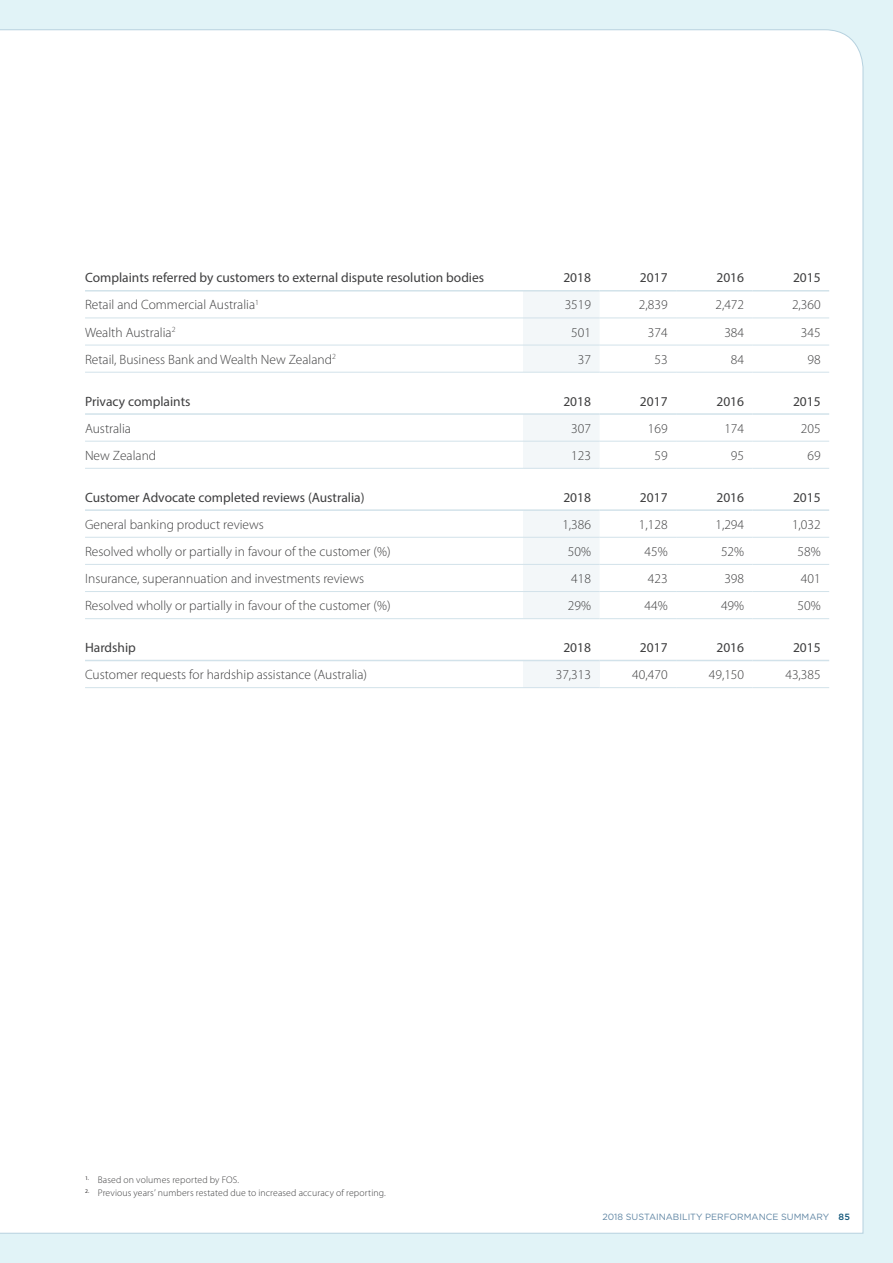
<style>
.page{position:relative;width:893px;height:1263px;background:#e1f3f7}
.page>*{position:absolute;margin:0;border:0;box-sizing:border-box;transform-origin:0 0}
.body_1{font:300 13.5px "Myriad Pro";color:#3e3e3f}
.heading_4{font:13.5px "Myriad Pro";color:#3e3e3f}
.t1{font:300 9.75px "Myriad Pro";letter-spacing:.01em;color:#3e3e3f}
.t2{font:9px "Gotham";color:#6086a4}
.s1{font-weight:500;color:#13577a}
</style>
<div class="page">
<div style="left:0;top:29px;width:863px;height:1205px;background:#fff"></div>
<div style="left:523px;top:292px;width:77px;height:80px;background:#f3f7f9"></div>
<hr style="left:85px;top:290px;width:438px;height:2px;background:#d2e2ea">
<hr style="left:85px;top:318px;width:438px;height:1px;background:#d2e2ea">
<hr style="left:523px;top:318px;width:77px;height:1px;background:#d2e2ea">
<hr style="left:600px;top:318px;width:76px;height:1px;background:#d2e2ea">
<hr style="left:676px;top:318px;width:77px;height:1px;background:#d2e2ea">
<hr style="left:753px;top:318px;width:76px;height:1px;background:#d2e2ea">
<hr style="left:85px;top:345px;width:438px;height:1px;background:#d2e2ea">
<hr style="left:523px;top:345px;width:77px;height:1px;background:#d2e2ea">
<hr style="left:600px;top:345px;width:76px;height:1px;background:#d2e2ea">
<hr style="left:676px;top:345px;width:77px;height:1px;background:#d2e2ea">
<hr style="left:753px;top:345px;width:76px;height:1px;background:#d2e2ea">
<hr style="left:85px;top:372px;width:438px;height:1px;background:#d2e2ea">
<hr style="left:523px;top:372px;width:77px;height:1px;background:#d2e2ea">
<hr style="left:600px;top:372px;width:76px;height:1px;background:#d2e2ea">
<hr style="left:676px;top:372px;width:77px;height:1px;background:#d2e2ea">
<hr style="left:753px;top:372px;width:76px;height:1px;background:#d2e2ea">
<hr style="left:523px;top:290px;width:77px;height:2px;background:#d2e2ea">
<hr style="left:600px;top:290px;width:76px;height:2px;background:#d2e2ea">
<hr style="left:676px;top:290px;width:77px;height:2px;background:#d2e2ea">
<hr style="left:753px;top:290px;width:76px;height:2px;background:#d2e2ea">
<div style="left:523px;top:415px;width:77px;height:53px;background:#f3f7f9"></div>
<hr style="left:85px;top:413px;width:438px;height:2px;background:#d2e2ea">
<hr style="left:85px;top:441px;width:438px;height:1px;background:#d2e2ea">
<hr style="left:523px;top:441px;width:77px;height:1px;background:#d2e2ea">
<hr style="left:600px;top:441px;width:76px;height:1px;background:#d2e2ea">
<hr style="left:676px;top:441px;width:77px;height:1px;background:#d2e2ea">
<hr style="left:753px;top:441px;width:76px;height:1px;background:#d2e2ea">
<hr style="left:85px;top:468px;width:438px;height:1px;background:#d2e2ea">
<hr style="left:523px;top:468px;width:77px;height:1px;background:#d2e2ea">
<hr style="left:600px;top:468px;width:76px;height:1px;background:#d2e2ea">
<hr style="left:676px;top:468px;width:77px;height:1px;background:#d2e2ea">
<hr style="left:753px;top:468px;width:76px;height:1px;background:#d2e2ea">
<hr style="left:523px;top:413px;width:77px;height:2px;background:#d2e2ea">
<hr style="left:600px;top:413px;width:76px;height:2px;background:#d2e2ea">
<hr style="left:676px;top:413px;width:77px;height:2px;background:#d2e2ea">
<hr style="left:753px;top:413px;width:76px;height:2px;background:#d2e2ea">
<div style="left:523px;top:511px;width:77px;height:107px;background:#f3f7f9"></div>
<hr style="left:85px;top:509px;width:438px;height:2px;background:#d2e2ea">
<hr style="left:85px;top:537px;width:438px;height:1px;background:#d2e2ea">
<hr style="left:523px;top:537px;width:77px;height:1px;background:#d2e2ea">
<hr style="left:600px;top:537px;width:76px;height:1px;background:#d2e2ea">
<hr style="left:676px;top:537px;width:77px;height:1px;background:#d2e2ea">
<hr style="left:753px;top:537px;width:76px;height:1px;background:#d2e2ea">
<hr style="left:85px;top:564px;width:438px;height:1px;background:#d2e2ea">
<hr style="left:523px;top:564px;width:77px;height:1px;background:#d2e2ea">
<hr style="left:600px;top:564px;width:76px;height:1px;background:#d2e2ea">
<hr style="left:676px;top:564px;width:77px;height:1px;background:#d2e2ea">
<hr style="left:753px;top:564px;width:76px;height:1px;background:#d2e2ea">
<hr style="left:85px;top:591px;width:438px;height:1px;background:#d2e2ea">
<hr style="left:523px;top:591px;width:77px;height:1px;background:#d2e2ea">
<hr style="left:600px;top:591px;width:76px;height:1px;background:#d2e2ea">
<hr style="left:676px;top:591px;width:77px;height:1px;background:#d2e2ea">
<hr style="left:753px;top:591px;width:76px;height:1px;background:#d2e2ea">
<hr style="left:85px;top:618px;width:438px;height:1px;background:#d2e2ea">
<hr style="left:523px;top:618px;width:77px;height:1px;background:#d2e2ea">
<hr style="left:600px;top:618px;width:76px;height:1px;background:#d2e2ea">
<hr style="left:676px;top:618px;width:77px;height:1px;background:#d2e2ea">
<hr style="left:753px;top:618px;width:76px;height:1px;background:#d2e2ea">
<hr style="left:523px;top:509px;width:77px;height:2px;background:#d2e2ea">
<hr style="left:600px;top:509px;width:76px;height:2px;background:#d2e2ea">
<hr style="left:676px;top:509px;width:77px;height:2px;background:#d2e2ea">
<hr style="left:753px;top:509px;width:76px;height:2px;background:#d2e2ea">
<div style="left:523px;top:660px;width:77px;height:28px;background:#f3f7f9"></div>
<hr style="left:85px;top:660px;width:438px;height:1px;background:#d2e2ea">
<hr style="left:85px;top:687px;width:438px;height:1px;background:#d2e2ea">
<hr style="left:523px;top:687px;width:77px;height:1px;background:#d2e2ea">
<hr style="left:600px;top:687px;width:76px;height:1px;background:#d2e2ea">
<hr style="left:676px;top:687px;width:77px;height:1px;background:#d2e2ea">
<hr style="left:753px;top:687px;width:76px;height:1px;background:#d2e2ea">
<hr style="left:523px;top:660px;width:77px;height:1px;background:#d2e2ea">
<hr style="left:600px;top:660px;width:76px;height:1px;background:#d2e2ea">
<hr style="left:676px;top:660px;width:77px;height:1px;background:#d2e2ea">
<hr style="left:753px;top:660px;width:76px;height:1px;background:#d2e2ea">
<p class="heading_4" style="left:85px;top:269px;width:401px">Complaints referred by customers to external dispute resolution bodies</p>
<p class="heading_4" style="left:563px;top:269px;width:29px">2018</p>
<p class="heading_4" style="left:640px;top:269px;width:29px">2017</p>
<p class="heading_4" style="left:716px;top:269px;width:29px">2016</p>
<p class="heading_4" style="left:793px;top:269px;width:29px">2015</p>
<p class="body_1" style="left:85px;top:297px;width:176px">Retail and Commercial Australia<sup>1</sup></p>
<p class="body_1" style="left:565px;top:297px;width:28px">3519</p>
<p class="body_1" style="left:639px;top:297px;width:30px">2,839</p>
<p class="body_1" style="left:715px;top:297px;width:30px">2,472</p>
<p class="body_1" style="left:792px;top:297px;width:30px">2,360</p>
<p class="body_1" style="left:85px;top:324px;width:92px">Wealth Australia<sup>2</sup></p>
<p class="body_1" style="left:571px;top:324px;width:21px">501</p>
<p class="body_1" style="left:648px;top:324px;width:21px">374</p>
<p class="body_1" style="left:724px;top:324px;width:21px">384</p>
<p class="body_1" style="left:801px;top:324px;width:21px">345</p>
<p class="body_1" style="left:85px;top:351px;width:252px">Retail, Business Bank and Wealth New Zealand<sup>2</sup></p>
<p class="body_1" style="left:578px;top:351px;width:15px">37</p>
<p class="body_1" style="left:654px;top:351px;width:15px">53</p>
<p class="body_1" style="left:731px;top:351px;width:15px">84</p>
<p class="body_1" style="left:807px;top:351px;width:15px">98</p>
<p class="heading_4" style="left:85px;top:393px;width:107px">Privacy complaints</p>
<p class="heading_4" style="left:563px;top:393px;width:29px">2018</p>
<p class="heading_4" style="left:640px;top:393px;width:29px">2017</p>
<p class="heading_4" style="left:716px;top:393px;width:29px">2016</p>
<p class="heading_4" style="left:793px;top:393px;width:29px">2015</p>
<p class="body_1" style="left:85px;top:420px;width:48px">Australia</p>
<p class="body_1" style="left:571px;top:420px;width:21px">307</p>
<p class="body_1" style="left:648px;top:420px;width:21px">169</p>
<p class="body_1" style="left:724px;top:420px;width:21px">174</p>
<p class="body_1" style="left:801px;top:420px;width:21px">205</p>
<p class="body_1" style="left:85px;top:447px;width:73px">New Zealand</p>
<p class="body_1" style="left:571px;top:447px;width:21px">123</p>
<p class="body_1" style="left:654px;top:447px;width:15px">59</p>
<p class="body_1" style="left:731px;top:447px;width:15px">95</p>
<p class="body_1" style="left:807px;top:447px;width:15px">69</p>
<p class="heading_4" style="left:85px;top:489px;width:281px">Customer Advocate completed reviews (Australia)</p>
<p class="heading_4" style="left:563px;top:489px;width:29px">2018</p>
<p class="heading_4" style="left:640px;top:489px;width:29px">2017</p>
<p class="heading_4" style="left:716px;top:489px;width:29px">2016</p>
<p class="heading_4" style="left:793px;top:489px;width:29px">2015</p>
<p class="body_1" style="left:85px;top:516px;width:180px">General banking product reviews</p>
<p class="body_1" style="left:562px;top:516px;width:30px">1,386</p>
<p class="body_1" style="left:639px;top:516px;width:30px">1,128</p>
<p class="body_1" style="left:715px;top:516px;width:30px">1,294</p>
<p class="body_1" style="left:792px;top:516px;width:30px">1,032</p>
<p class="body_1" style="left:85px;top:543px;width:307px">Resolved wholly or partially in favour of the customer (%)</p>
<p class="body_1" style="left:568px;top:543px;width:25px">50%</p>
<p class="body_1" style="left:644px;top:543px;width:25px">45%</p>
<p class="body_1" style="left:721px;top:543px;width:25px">52%</p>
<p class="body_1" style="left:798px;top:543px;width:25px">58%</p>
<p class="body_1" style="left:85px;top:570px;width:281px">Insurance, superannuation and investments reviews</p>
<p class="body_1" style="left:571px;top:570px;width:21px">418</p>
<p class="body_1" style="left:648px;top:570px;width:21px">423</p>
<p class="body_1" style="left:724px;top:570px;width:21px">398</p>
<p class="body_1" style="left:801px;top:570px;width:21px">401</p>
<p class="body_1" style="left:85px;top:597px;width:307px">Resolved wholly or partially in favour of the customer (%)</p>
<p class="body_1" style="left:568px;top:597px;width:25px">29%</p>
<p class="body_1" style="left:644px;top:597px;width:25px">44%</p>
<p class="body_1" style="left:721px;top:597px;width:25px">49%</p>
<p class="body_1" style="left:798px;top:597px;width:25px">50%</p>
<p class="heading_4" style="left:85px;top:639px;width:52px">Hardship</p>
<p class="heading_4" style="left:563px;top:639px;width:29px">2018</p>
<p class="heading_4" style="left:640px;top:639px;width:29px">2017</p>
<p class="heading_4" style="left:716px;top:639px;width:29px">2016</p>
<p class="heading_4" style="left:793px;top:639px;width:29px">2015</p>
<p class="body_1" style="left:85px;top:666px;width:283px">Customer requests for hardship assistance (Australia)</p>
<p class="body_1" style="left:556px;top:666px;width:37px">37,313</p>
<p class="body_1" style="left:632px;top:666px;width:37px">40,470</p>
<p class="body_1" style="left:709px;top:666px;width:37px">49,150</p>
<p class="body_1" style="left:785px;top:666px;width:37px">43,385</p>
<p class="t1" style="left:85px;top:1174px;width:156px"><sup>1.</sup> Based on volumes reported by FOS.</p>
<p class="t1" style="left:85px;top:1187px;width:302px"><sup>2.</sup> Previous years’ numbers restated due to increased accuracy of reporting.</p>
<p class="t2" style="left:602px;top:1212px;width:249px">2018 SUSTAINABILITY PERFORMANCE SUMMARY <span class="s1">85</span></p>
</div>
